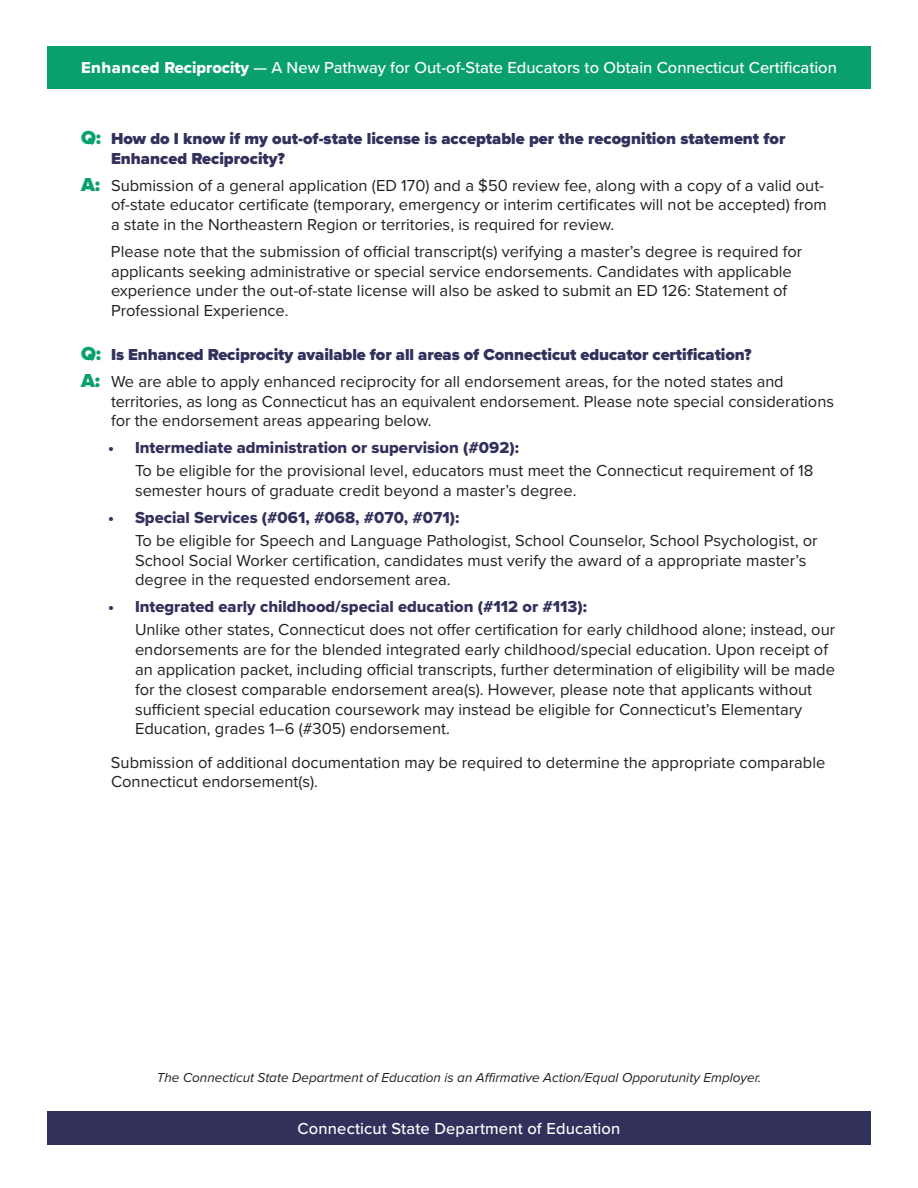
<style>
.page{position:relative;width:918px;height:1188px;background:#fff}
.page>*{position:absolute;margin:0;border:0;box-sizing:border-box;transform-origin:0 0}
.t1{font:16.5px/19.8px "Proxima Nova";color:#231f20}
.t2{font:900 16.5px/19.8px "Proxima Nova";color:#32315c}
.t3{font:16.5px "Proxima Nova Extrabld";color:#32315c}
.t4{font:500 16.5px "Proxima Nova";color:#fff}
.t5{font:italic 13.5px "Proxima Nova";color:#231f20}
.s1{font-family:"Proxima Nova Extrabld";font-weight:400}
.s2{font-size:19.5px;color:#09a06d}
.s3{font-weight:900;font-size:19.5px;color:#09a06d}
</style>
<div class="page">
<div style="left:47px;top:1111px;width:824px;height:34px;background:#32315c"></div>
<div style="left:47px;top:46px;width:824px;height:42px;background:#09a06d"></div>
<p class="t4" style="left:81px;top:55px;width:757px"><span class="s1">Enhanced Reciprocity</span> — A New Pathway for Out-of-State Educators to Obtain Connecticut Certification</p>
<p class="t2" style="left:111px;top:128px;width:676px;text-indent:-30px"><span class="s2">Q:</span> How do I know if my out-of-state license is acceptable per the recognition statement for<br>Enhanced Reciprocity?</p>
<p class="t1" style="left:111px;top:175px;width:717px;text-indent:-30px"><span class="s3">A:</span> Submission of a general application (ED 170) and a $50 review fee, along with a copy of a valid out&shy;of-state educator certificate (temporary, emergency or interim certificates will not be accepted) from a state in the Northeastern Region or territories, is required for review.</p>
<p class="t1" style="left:111px;top:241px;width:693px">Please note that the submission of official transcript(s) verifying a master’s degree is required for applicants seeking administrative or special service endorsements. Candidates with applicable experience under the out-of-state license will also be asked to submit an ED 126: Statement of Professional Experience.</p>
<p class="t2" style="left:81px;top:344px;width:672px"><span class="s2">Q:</span> Is Enhanced Reciprocity available for all areas of Connecticut educator certification?</p>
<p class="t1" style="left:111px;top:371px;width:725px;text-indent:-30px"><span class="s3">A:</span> We are able to apply enhanced reciprocity for all endorsement areas, for the noted states and territories, as long as Connecticut has an equivalent endorsement. Please note special considerations for the endorsement areas appearing below.</p>
<p class="t3" style="left:108px;top:435px;width:412px">• Intermediate administration or supervision (#092):</p>
<p class="t1" style="left:135px;top:460px;width:680px">To be eligible for the provisional level, educators must meet the Connecticut requirement of 18 semester hours of graduate credit beyond a master’s degree.</p>
<p class="t3" style="left:108px;top:505px;width:353px">• Special Services (#061, #068, #070, #071):</p>
<p class="t1" style="left:135px;top:530px;width:684px">To be eligible for Speech and Language Pathologist, School Counselor, School Psychologist, or<br>School Social Worker certification, candidates must verify the award of a appropriate master’s degree in the requested endorsement area.</p>
<p class="t3" style="left:108px;top:594px;width:481px">• Integrated early childhood/special education (#112 or #113):</p>
<p class="t1" style="left:135px;top:619px;width:702px">Unlike other states, Connecticut does not offer certification for early childhood alone; instead, our endorsements are for the blended integrated early childhood/special education. Upon receipt of an application packet, including official transcripts, further determination of eligibility will be made for the closest comparable endorsement area(s). However, please note that applicants without sufficient special education coursework may instead be eligible for Connecticut’s Elementary Education, grades 1–6 (#305) endorsement.</p>
<p class="t1" style="left:111px;top:752px;width:716px">Submission of additional documentation may be required to determine the appropriate comparable<br>Connecticut endorsement(s).</p>
<p class="t5" style="left:157px;top:1067px;width:606px">The Connecticut State Department of Education is an Affirmative Action/Equal Opporutunity Employer.</p>
<p class="t4" style="left:298px;top:1116px;width:324px">Connecticut State Department of Education</p>
</div>
